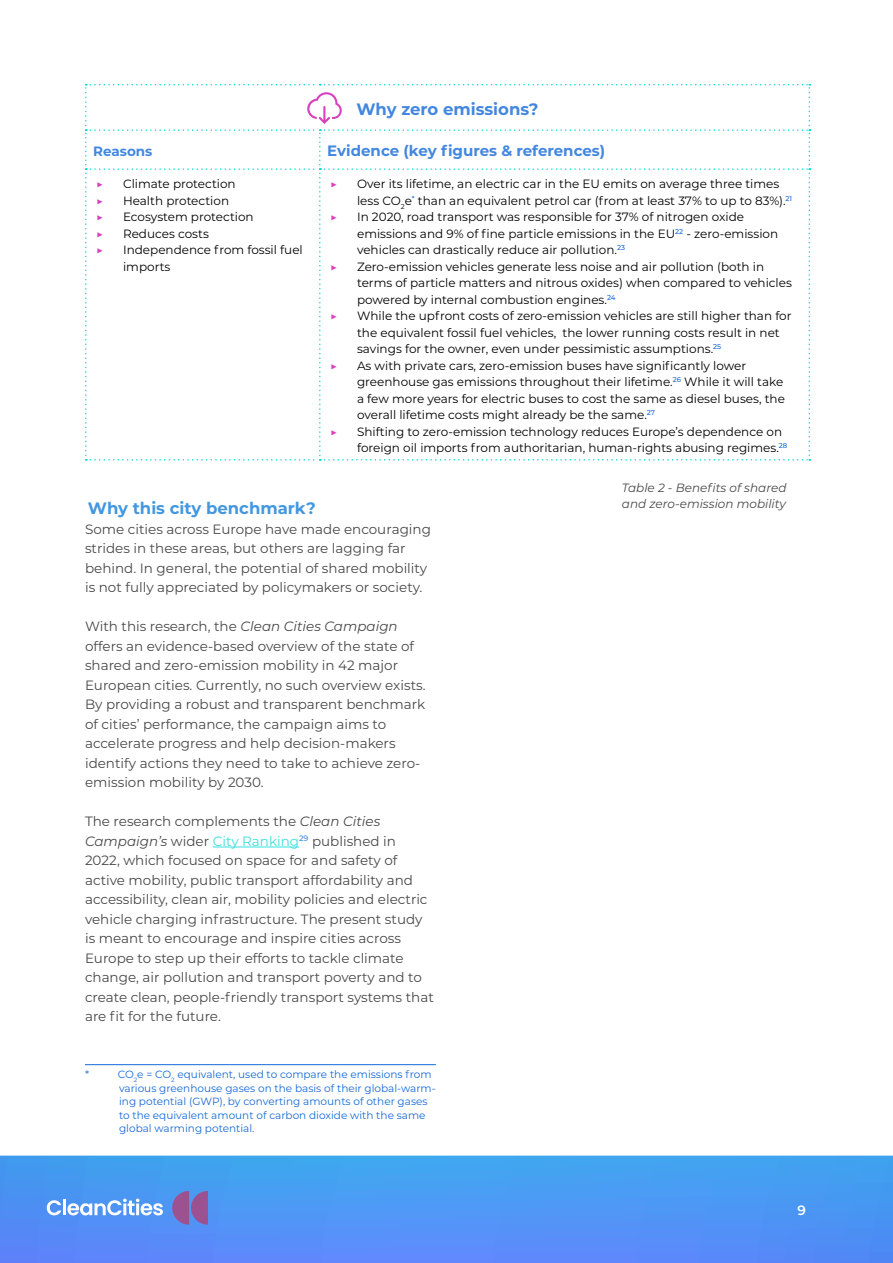
<style>
.page{position:relative;width:893px;height:1263px;background:#fff}
.page>*{position:absolute;margin:0;border:0;box-sizing:border-box;transform-origin:0 0}
.t1{font:700 16.5px "Montserrat";color:#4397e0}
.t2{font:700 16.5px "Montserrat";color:#4387e0}
.t3{font:700 15px "Montserrat";color:#4387e0}
.t4{font:13.5px/19.5px "Montserrat";color:#484848}
.t5{font:700 13.5px "Montserrat";color:#4387e0}
.t6{font:600 13.5px "Montserrat";color:#fff}
.t7{font:12px/16.5px "Montserrat";color:#000}
.t8{font:italic 12px/16.5px "Montserrat";color:#484848}
.t9{font:12px "Montserrat";color:#d942bf}
.t10{font:10.5px/13.5px "Montserrat";color:#1469d9}
.s1{font-style:italic}
.s2{color:#3be0e0}
</style>
<div class="page">
<svg style="left:0;top:1155px;width:893px;height:108px;background:#4e96f4"></svg>
<svg style="left:172px;top:1191px;width:36px;height:34px"></svg>
<svg style="left:47px;top:1200px;width:14px;height:15px"></svg>
<hr style="left:63px;top:1199px;width:3px;height:16px;background:#fff">
<svg style="left:67px;top:1198px;width:96px;height:17px"></svg>
<hr style="left:213px;top:847px;width:86px;height:1px;background:#3be0e0">
<hr style="left:85px;top:1064px;width:351px;height:1px;background:#1469d9">
<svg style="left:85px;top:84px;width:725px;height:376px"></svg>
<h1 class="t2" style="left:356px;top:98px;width:184px">Why zero emissions?</h1>
<p class="t5" style="left:93px;top:141px;width:61px">Reasons</p>
<p class="t3" style="left:327px;top:140px;width:279px">Evidence (key figures &amp; references)</p>
<p class="t9" style="left:96px;top:176px;width:9px">▶</p>
<p class="t7" style="left:123px;top:175px;width:114px">Climate protection</p>
<p class="t9" style="left:96px;top:192px;width:9px">▶</p>
<p class="t7" style="left:123px;top:192px;width:108px">Health protection</p>
<p class="t9" style="left:96px;top:209px;width:9px">▶</p>
<p class="t7" style="left:123px;top:208px;width:132px">Ecosystem protection</p>
<p class="t9" style="left:96px;top:225px;width:9px">▶</p>
<p class="t7" style="left:123px;top:225px;width:87px">Reduces costs</p>
<p class="t9" style="left:96px;top:242px;width:9px">▶</p>
<p class="t7" style="left:123px;top:241px;width:181px">Independence from fossil fuel imports</p>
<p class="t9" style="left:330px;top:176px;width:9px">▶</p>
<p class="t7" style="left:357px;top:175px;width:437px">Over its lifetime, an electric car in the EU emits on average three times less CO<sub>2</sub>e<sup>*</sup> than an equivalent petrol car (from at least 37% to up to 83%).<sup>21</sup></p>
<p class="t9" style="left:330px;top:209px;width:9px">▶</p>
<p class="t7" style="left:357px;top:208px;width:423px">In 2020, road transport was responsible for 37% of nitrogen oxide emissions and 9% of fine particle emissions in the EU<sup>22</sup> - zero-emission vehicles can drastically reduce air pollution.<sup>23</sup></p>
<p class="t9" style="left:330px;top:258px;width:9px">▶</p>
<p class="t7" style="left:357px;top:258px;width:436px">Zero-emission vehicles generate less noise and air pollution (both in terms of particle matters and nitrous oxides) when compared to vehicles powered by internal combustion engines.<sup>24</sup></p>
<p class="t9" style="left:330px;top:308px;width:9px">▶</p>
<p class="t7" style="left:357px;top:307px;width:436px">While the upfront costs of zero-emission vehicles are still higher than for the equivalent fossil fuel vehicles, the lower running costs result in net savings for the owner, even under pessimistic assumptions.<sup>25</sup></p>
<p class="t9" style="left:330px;top:357px;width:9px">▶</p>
<p class="t7" style="left:357px;top:357px;width:429px">As with private cars, zero-emission buses have significantly lower greenhouse gas emissions throughout their lifetime.<sup>26</sup> While it will take a few more years for electric buses to cost the same as diesel buses, the overall lifetime costs might already be the same.<sup>27</sup></p>
<p class="t9" style="left:330px;top:423px;width:9px">▶</p>
<p class="t7" style="left:357px;top:423px;width:432px">Shifting to zero-emission technology reduces Europe’s dependence on foreign oil imports from authoritarian, human-rights abusing regimes.<sup>28</sup></p>
<h1 class="t1" style="left:88px;top:496px;width:229px">Why this city benchmark?</h1>
<p class="t4" style="left:85px;top:519px;width:347px">Some cities across Europe have made encouraging strides in these areas, but others are lagging far behind. In general, the potential of shared mobility is not fully appreciated by policymakers or society.</p>
<p class="t4" style="left:85px;top:616px;width:342px">With this research, the <span class="s1">Clean Cities Campaign </span>offers an evidence-based overview of the state of shared and zero-emission mobility in 42 major European cities. Currently, no such overview exists.<br>By providing a robust and transparent benchmark of cities’ performance, the campaign aims to accelerate progress and help decision-makers identify actions they need to take to achieve zero&shy;emission mobility by 2030.</p>
<p class="t4" style="left:85px;top:811px;width:350px">The research complements the <span class="s1">Clean Cities Campaign’s</span> wider <span class="s2">City Ranking</span><sup>29</sup> published in 2022, which focused on space for and safety of active mobility, public transport affordability and accessibility, clean air, mobility policies and electric vehicle charging infrastructure. The present study is meant to encourage and inspire cities across Europe to step up their efforts to tackle climate change, air pollution and transport poverty and to create clean, people-friendly transport systems that are fit for the future.</p>
<p class="t10" style="left:85px;top:1067px;width:6px">*</p>
<p class="t10" style="left:118px;top:1067px;width:319px">CO<sub>2</sub>e = CO<sub>2</sub> equivalent, used to compare the emissions from various greenhouse gases on the basis of their global-warm&shy;ing potential (GWP), by converting amounts of other gases to the equivalent amount of carbon dioxide with the same global warming potential.</p>
<p class="t8" style="left:622px;top:479px;width:166px">Table 2 - Benefits of shared and zero-emission mobility</p>
<p class="t6" style="left:797px;top:1200px;width:10px">9</p>
</div>
